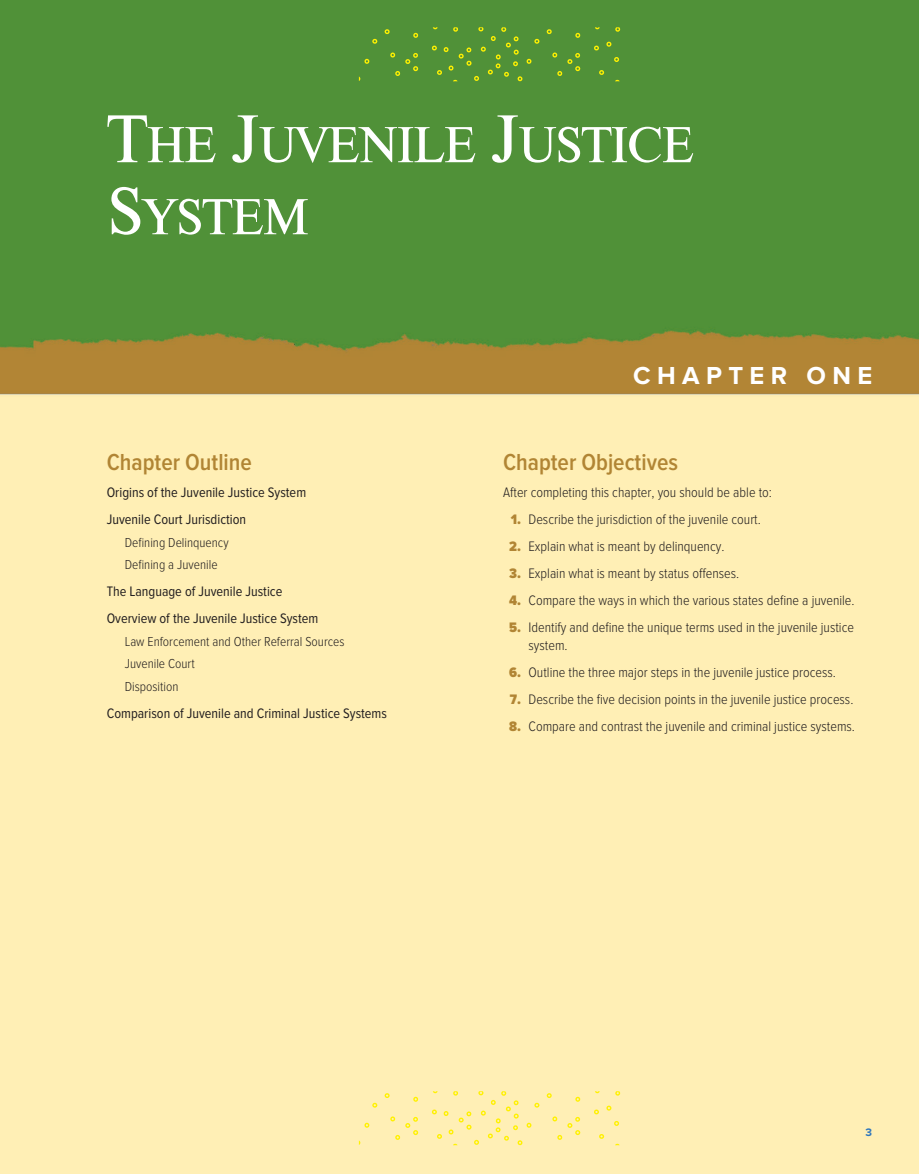
<style>
.page{position:relative;width:919px;height:1174px;background:#fff}
.page>*{position:absolute;margin:0;border:0;box-sizing:border-box;transform-origin:0 0}
.bch_tt{font:52.65px/72px "Nimbus Rom DOT";letter-spacing:-.025em;color:#fff}
.bch_nm{font:700 25.5px "Proxima Nova";letter-spacing:.25em;color:#fff}
.bchob_tt{font:600 24px "Proxima Nova Cond";color:#b18534}
.bchto_tt{font:600 24px "Proxima Nova Cond";color:#b18534}
.bchob_tx{font:300 14.25px/18px "Proxima Nova Cond";color:#231f20}
.bchto_lu_ha{font:14.25px "Proxima Nova Cond";color:#231f20}
.bchto_lu_hb{font:300 13.5px "Proxima Nova Cond";color:#231f20}
.drop_foilo{font:700 11.25px "Proxima Nova";color:#2e76bc}
.s1{font-size:70.2px}
.s2{font-weight:900;color:#b18534}
</style>
<div class="page">
<img style="left:0;top:0;width:918px;height:1174px">
<svg style="left:390px;top:52px;width:28px;height:24px"></svg>
<svg style="left:413px;top:33px;width:5px;height:5px"></svg>
<svg style="left:364px;top:59px;width:5px;height:5px"></svg>
<svg style="left:372px;top:39px;width:5px;height:5px"></svg>
<svg style="left:384px;top:29px;width:5px;height:5px"></svg>
<svg style="left:552px;top:52px;width:28px;height:24px"></svg>
<svg style="left:575px;top:33px;width:5px;height:5px"></svg>
<svg style="left:546px;top:29px;width:5px;height:5px"></svg>
<svg style="left:594px;top:46px;width:5px;height:4px"></svg>
<svg style="left:615px;top:27px;width:5px;height:5px"></svg>
<svg style="left:599px;top:70px;width:5px;height:5px"></svg>
<svg style="left:606px;top:42px;width:5px;height:5px"></svg>
<svg style="left:614px;top:57px;width:5px;height:5px"></svg>
<svg style="left:432px;top:27px;width:107px;height:54px;background:#5b9734"></svg>
<svg style="left:390px;top:1116px;width:28px;height:23px"></svg>
<svg style="left:413px;top:1096px;width:5px;height:5px"></svg>
<svg style="left:364px;top:1122px;width:5px;height:5px"></svg>
<svg style="left:372px;top:1102px;width:5px;height:5px"></svg>
<svg style="left:384px;top:1093px;width:5px;height:5px"></svg>
<svg style="left:552px;top:1116px;width:28px;height:23px"></svg>
<svg style="left:575px;top:1096px;width:5px;height:5px"></svg>
<svg style="left:546px;top:1093px;width:5px;height:5px"></svg>
<svg style="left:594px;top:1109px;width:5px;height:5px"></svg>
<svg style="left:615px;top:1091px;width:5px;height:4px"></svg>
<svg style="left:599px;top:1134px;width:5px;height:4px"></svg>
<svg style="left:606px;top:1105px;width:5px;height:5px"></svg>
<svg style="left:614px;top:1121px;width:5px;height:5px"></svg>
<svg style="left:432px;top:1091px;width:107px;height:54px;background:#ffefa9"></svg>
<p class="bch_tt" style="left:107px;top:110px;width:589px"><span class="s1">T</span>HE <span class="s1">J</span>UVENILE <span class="s1">J</span>USTICE<br><span class="s1">S</span>YSTEM</p>
<p class="bchto_tt" style="left:107px;top:449px;width:147px">Chapter Outline</p>
<p class="bchto_lu_ha" style="left:107px;top:484px;width:201px">Origins of the Juvenile Justice System</p>
<p class="bchto_lu_ha" style="left:107px;top:511px;width:141px">Juvenile Court Jurisdiction</p>
<p class="bchto_lu_hb" style="left:125px;top:535px;width:105px">Defining Delinquency</p>
<p class="bchto_lu_hb" style="left:125px;top:557px;width:94px">Defining a Juvenile</p>
<p class="bchto_lu_ha" style="left:107px;top:583px;width:177px">The Language of Juvenile Justice</p>
<p class="bchto_lu_ha" style="left:107px;top:610px;width:213px">Overview of the Juvenile Justice System</p>
<p class="bchto_lu_hb" style="left:125px;top:634px;width:221px">Law Enforcement and Other Referral Sources</p>
<p class="bchto_lu_hb" style="left:125px;top:656px;width:71px">Juvenile Court</p>
<p class="bchto_lu_hb" style="left:125px;top:679px;width:55px">Disposition</p>
<p class="bchto_lu_ha" style="left:107px;top:705px;width:282px">Comparison of Juvenile and Criminal Justice Systems</p>
<p class="bch_nm" style="left:633px;top:361px;width:240px">CHAPTER ONE</p>
<p class="bchob_tt" style="left:503px;top:449px;width:176px">Chapter Objectives</p>
<p class="bchob_tx" style="left:503px;top:484px;width:270px">After completing this chapter, you should be able to:</p>
<p class="bchob_tx" style="left:510px;top:511px;width:252px"><span class="s2">1.</span> Describe the jurisdiction of the juvenile court.</p>
<p class="bchob_tx" style="left:509px;top:538px;width:217px"><span class="s2">2.</span> Explain what is meant by delinquency.</p>
<p class="bchob_tx" style="left:509px;top:565px;width:232px"><span class="s2">3.</span> Explain what is meant by status offenses.</p>
<p class="bchob_tx" style="left:509px;top:592px;width:347px"><span class="s2">4.</span> Compare the ways in which the various states define a juvenile.</p>
<p class="bchob_tx" style="left:528px;top:619px;width:327px;text-indent:-19px"><span class="s2">5.</span> Identify and define the unique terms used in the juvenile justice system.</p>
<p class="bchob_tx" style="left:509px;top:664px;width:328px"><span class="s2">6.</span> Outline the three major steps in the juvenile justice process.</p>
<p class="bchob_tx" style="left:509px;top:691px;width:345px"><span class="s2">7.</span> Describe the five decision points in the juvenile justice process.</p>
<p class="bchob_tx" style="left:509px;top:718px;width:347px"><span class="s2">8.</span> Compare and contrast the juvenile and criminal justice systems.</p>
<p class="drop_foilo" style="left:865px;top:1125px;width:8px">3</p>
</div>
